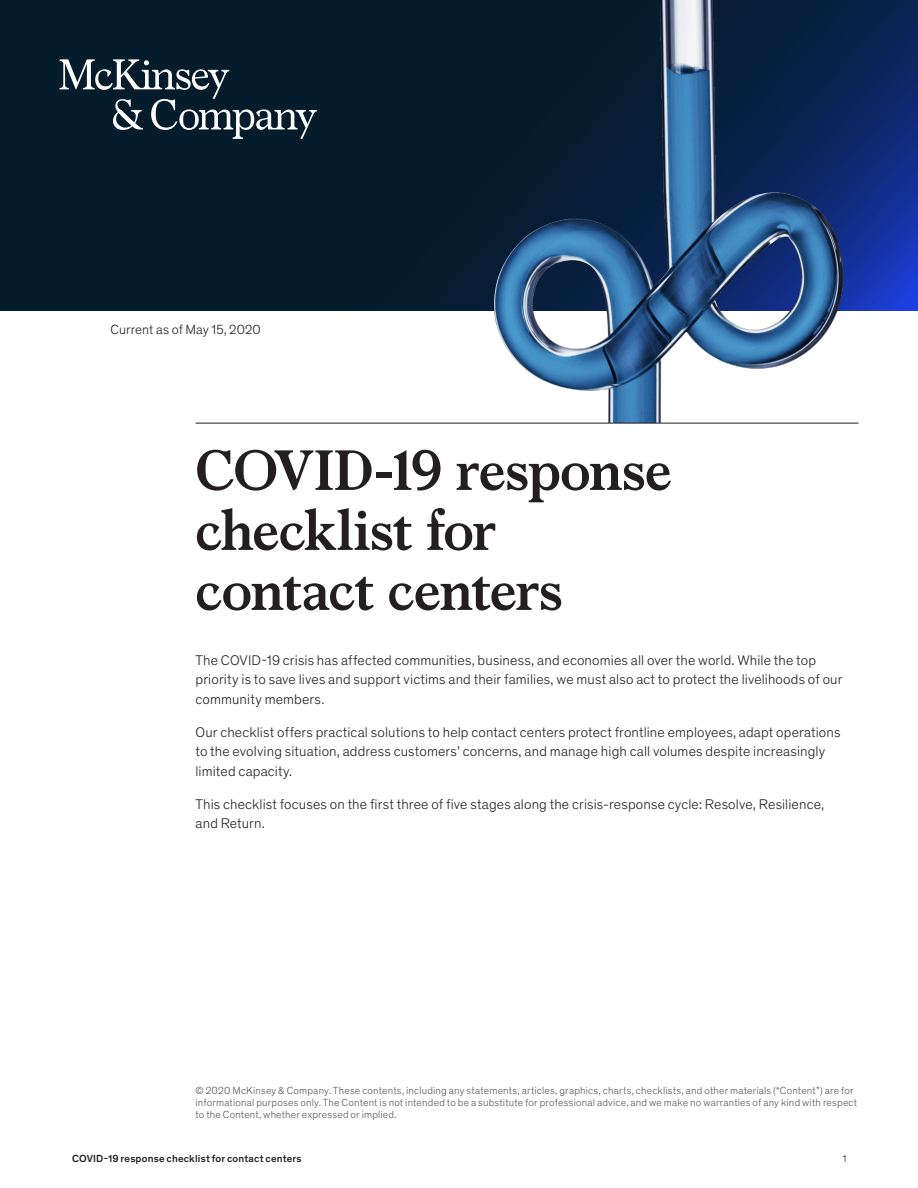
<style>
.page{position:relative;width:918px;height:1188px;background:#fff}
.page>*{position:absolute;margin:0;border:0;box-sizing:border-box;transform-origin:0 0}
.Chapter_heading_-_Le{font:700 57px/60px "Bower";letter-spacing:-.015em;color:#231f20}
.Body_text{font:300 14.25px/19.5px "Theinhardt Pan";letter-spacing:.01em;color:#231f20}
.Number_bullet{font:300 13.5px "Theinhardt Pan";letter-spacing:.005em;color:#231f20}
.Number_bullet-2{font:300 10.5px/12px "Theinhardt Pan";letter-spacing:.015em;color:#57585a}
.t1{font:500 10.5px "Theinhardt Pan";letter-spacing:.015em;color:#231f20}
.t2{font:300 10.5px "Theinhardt Pan";color:#231f20}
</style>
<div class="page">
<svg style="left:0;top:0;width:918px;height:310px;background:#061d35"></svg>
<img style="left:468px;top:0;width:400px;height:423px">
<hr style="left:196px;top:423px;width:662px;height:1px;background:#231f20">
<svg style="left:60px;top:59px;width:257px;height:80px;background:#2b3e4c"></svg>
<p class="Number_bullet" style="left:111px;top:320px;width:152px">Current as of May 15, 2020</p>
<h2 class="Chapter_heading_-_Le" style="left:196px;top:436px;width:478px">COVID-19 response checklist for contact centers</h2>
<p class="Body_text" style="left:196px;top:650px;width:648px">The COVID-19 crisis has affected communities, business, and economies all over the world. While the top priority is to save lives and support victims and their families, we must also act to protect the livelihoods of our community members.</p>
<p class="Body_text" style="left:196px;top:722px;width:647px">Our checklist offers practical solutions to help contact centers protect frontline employees, adapt operations to the evolving situation, address customers’ concerns, and manage high call volumes despite increasingly limited capacity.</p>
<p class="Body_text" style="left:196px;top:794px;width:630px">This checklist focuses on the first three of five stages along the crisis-response cycle: Resolve, Resilience, and Return.</p>
<p class="Number_bullet-2" style="left:195px;top:1084px;width:663px">© 2020 McKinsey &amp; Company. These contents, including any statements, articles, graphics, charts, checklists, and other materials (“Content”) are for informational purposes only. The Content is not intended to be a substitute for professional advice, and we make no warranties of any kind with respect to the Content, whether expressed or implied.</p>
<p class="t1" style="left:72px;top:1151px;width:231px">COVID-19 response checklist for contact centers</p>
<p class="t2" style="left:843px;top:1151px;width:5px">1</p>
</div>
